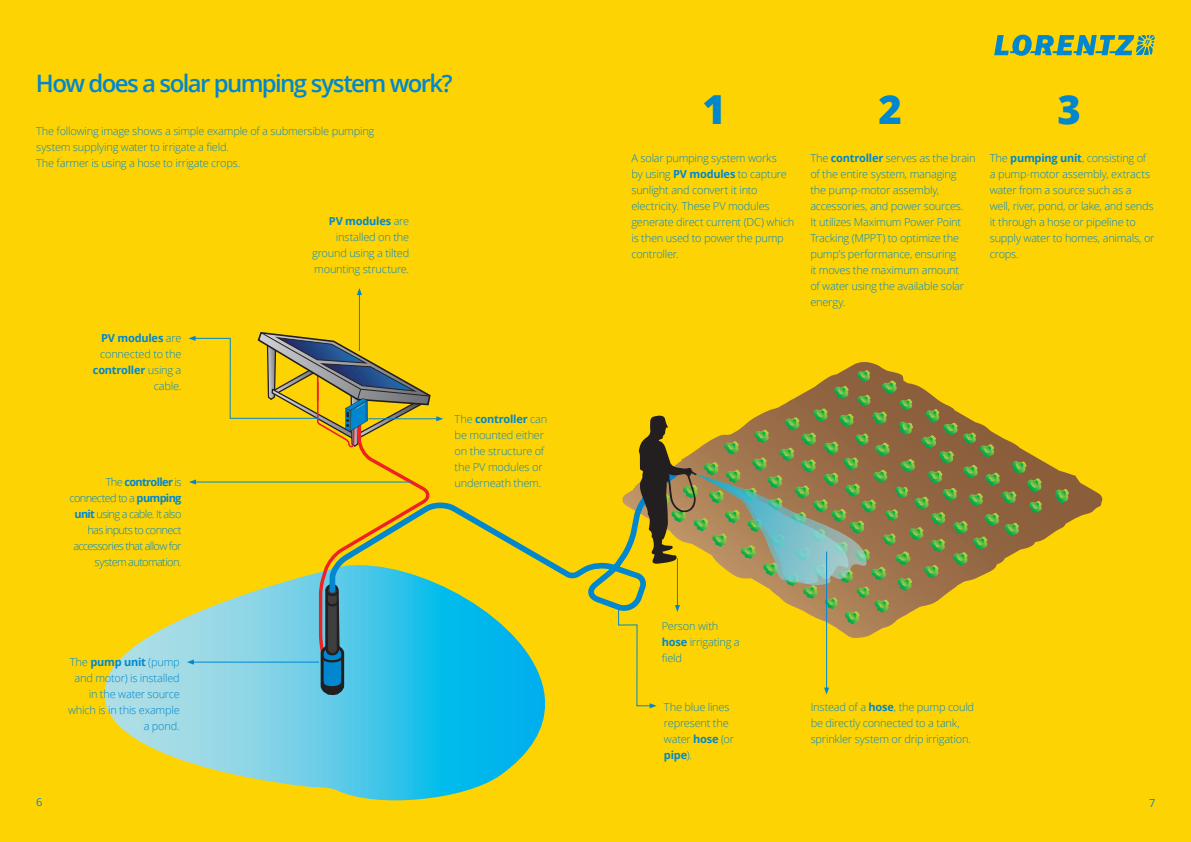
<style>
.page{position:relative;width:1191px;height:842px;background:#fed304}
.page>*{position:absolute;margin:0;border:0;box-sizing:border-box;transform-origin:0 0}
.t1{font:800 40px "Open Sans";color:#0087cd}
.t2{font:600 24px "Open Sans";letter-spacing:-.065em;color:#0087cd}
.Standard_text_blue{font:300 11px/16px "Open Sans";letter-spacing:-.02em;color:#0087cd}
.Standard_text_blue-2{font:300 11px/16px "Open Sans";letter-spacing:-.06em;color:#0087cd;text-align:right}
.t3{font:11px "Open Sans";color:#0087cd}
.s1{font-weight:700}
</style>
<div class="page">
<svg style="left:987px;top:35px;width:167px;height:24px"></svg>
<svg style="left:56px;top:565px;width:489px;height:244px"></svg>
<svg style="left:622px;top:362px;width:481px;height:276px"></svg>
<svg style="left:1054px;top:489px;width:15px;height:14px"></svg>
<svg style="left:443px;top:465px;width:174px;height:148px"></svg>
<hr style="left:359px;top:293px;width:1px;height:58px;background:#0087cd">
<svg style="left:357px;top:288px;width:5px;height:7px"></svg>
<svg style="left:187px;top:332px;width:256px;height:363px"></svg>
<svg style="left:617px;top:370px;width:424px;height:338px"></svg>
<h2 class="t2" style="left:36px;top:67px;width:418px">How does a solar pumping system work?</h2>
<p class="Standard_text_blue" style="left:36px;top:123px;width:340px">The following image shows a simple example of a submersible pumping system supplying water to irrigate a field.<br>The farmer is using a hose to irrigate crops.</p>
<p class="Standard_text_blue" style="left:93px;top:330px;width:90px;text-align:right"><span class="s1">PV modules</span> are connected to the <span class="s1">controller</span> using a cable.</p>
<p class="Standard_text_blue-2" style="left:70px;top:474px;width:113px">The <span class="s1">controller</span> is connected to a <span class="s1">pumping unit</span> using a cable. It also has inputs to connect accessories that allow for system automation.</p>
<p class="Standard_text_blue" style="left:68px;top:654px;width:113px;text-align:right">The <span class="s1">pump unit</span> (pump and motor) is installed in the water source which is in this example a pond.</p>
<p class="Standard_text_blue" style="left:312px;top:213px;width:99px;text-align:right"><span class="s1">PV modules</span> are installed on the ground using a tilted mounting structure.</p>
<p class="Standard_text_blue" style="left:454px;top:411px;width:94px">The <span class="s1">controller</span> can be mounted either on the structure of the PV modules or underneath them.</p>
<h2 class="t1" style="left:702px;top:79px;width:25px">1</h2>
<h2 class="t1" style="left:878px;top:79px;width:25px">2</h2>
<h2 class="t1" style="left:1057px;top:79px;width:25px">3</h2>
<p class="Standard_text_blue" style="left:631px;top:150px;width:164px">A solar pumping system works<br>by using <span class="s1">PV modules</span> to capture sunlight and convert it into electricity. These PV modules generate direct current (DC) which is then used to power the pump controller.</p>
<p class="Standard_text_blue" style="left:810px;top:150px;width:167px">The <span class="s1">controller</span> serves as the brain of the entire system, managing<br>the pump-motor assembly, accessories, and power sources.<br>It utilizes Maximum Power Point<br>Tracking (MPPT) to optimize the pump’s performance, ensuring<br>it moves the maximum amount<br>of water using the available solar energy.</p>
<p class="Standard_text_blue" style="left:989px;top:150px;width:166px">The <span class="s1">pumping unit</span>, consisting of a pump-motor assembly, extracts water from a source such as a well, river, pond, or lake, and sends it through a hose or pipeline to supply water to homes, animals, or crops.</p>
<p class="Standard_text_blue" style="left:662px;top:618px;width:79px">Person with <span class="s1">hose</span> irrigating a field</p>
<p class="Standard_text_blue" style="left:664px;top:699px;width:72px">The blue lines represent the water <span class="s1">hose</span> (or <span class="s1">pipe</span>).</p>
<p class="Standard_text_blue" style="left:810px;top:699px;width:165px">Instead of a <span class="s1">hose</span>, the pump could be directly connected to a tank, sprinkler system or drip irrigation.</p>
<p class="t3" style="left:36px;top:795px;width:8px">6</p>
<p class="t3" style="left:1149px;top:795px;width:8px">7</p>
</div>
